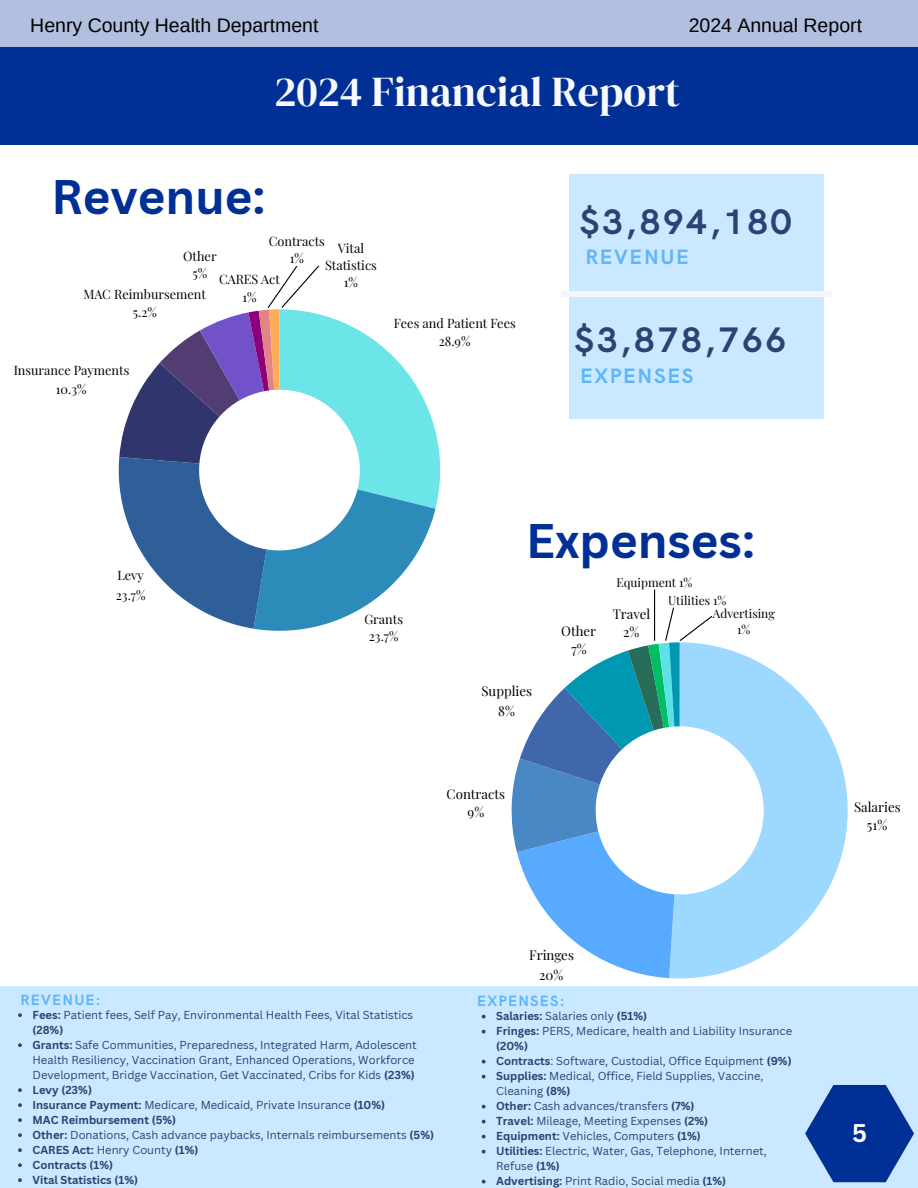
<style>
.page{position:relative;width:918px;height:1188px;background:#fff}
.page>*{position:absolute;margin:0;border:0;box-sizing:border-box;transform-origin:0 0}
.t1{font:700 47.25px "Canva Sans";color:#002f95}
.t2{font:42px "DM Serif Display";color:#f8f9fc}
.t3{font:700 35.55px "HK Grotesk";letter-spacing:.08em;color:#274472}
.t4{font:700 24.9px "Canva Sans";color:#fff}
.t5{font:700 20.85px "HK Grotesk";letter-spacing:.08em;color:#5cb6f9}
.t6{font:19.5px "Arimo";color:#000}
.t7{font:700 15px "HK Grotesk";letter-spacing:.08em;color:#5cb6f9}
.t8{font:13.35px/18px "Playfair Display";color:#000;text-align:center}
.t9{font:12.75px/17px "Playfair Display";color:#000;text-align:center}
.t10{font:12px/16px "Playfair Display";color:#000;text-align:center}
.t11{font:11.25px/15px "Canva Sans";color:#274472}
.t12{font:700 11.25px "Canva Sans";color:#274472}
.s1{font-weight:400}
.s2{font-weight:700}
</style>
<div class="page">
<div style="left:0;top:986px;width:918px;height:202px;background:#cae8ff"></div>
<svg style="left:805px;top:1085px;width:109px;height:97px"></svg>
<div style="left:0;top:0;width:918px;height:48px;background:#b1c0df"></div>
<div style="left:0;top:48px;width:918px;height:97px;background:#002f95"></div>
<div style="left:569px;top:175px;width:254px;height:244px;background:#cae8ff"></div>
<div style="left:561px;top:291px;width:270px;height:6px;background:#f4f6fc"></div>
<svg style="left:482px;top:1015px;width:4px;height:3px"></svg>
<svg style="left:482px;top:1030px;width:4px;height:3px"></svg>
<svg style="left:482px;top:1060px;width:4px;height:3px"></svg>
<svg style="left:482px;top:1075px;width:4px;height:3px"></svg>
<svg style="left:482px;top:1105px;width:4px;height:3px"></svg>
<svg style="left:482px;top:1120px;width:4px;height:3px"></svg>
<svg style="left:482px;top:1135px;width:4px;height:3px"></svg>
<svg style="left:482px;top:1150px;width:4px;height:3px"></svg>
<svg style="left:482px;top:1180px;width:4px;height:4px"></svg>
<svg style="left:714px;top:646px;width:134px;height:329px;fill:#9dd8ff"></svg>
<svg style="left:18px;top:1013px;width:4px;height:4px"></svg>
<svg style="left:18px;top:1043px;width:4px;height:4px"></svg>
<svg style="left:18px;top:1088px;width:4px;height:4px"></svg>
<svg style="left:18px;top:1103px;width:4px;height:4px"></svg>
<svg style="left:18px;top:1118px;width:4px;height:4px"></svg>
<svg style="left:18px;top:1133px;width:4px;height:4px"></svg>
<svg style="left:18px;top:1148px;width:4px;height:4px"></svg>
<svg style="left:18px;top:1163px;width:4px;height:4px"></svg>
<svg style="left:18px;top:1178px;width:4px;height:4px"></svg>
<svg style="left:119px;top:265px;width:321px;height:366px"></svg>
<svg style="left:511px;top:606px;width:203px;height:372px"></svg>
<hr style="left:654px;top:590px;width:1px;height:51px;background:#000">
<h5 class="t6" style="left:30px;top:14px;width:290px">Henry County Health Department</h5>
<h2 class="t6" style="left:689px;top:14px;width:175px">2024 Annual Report</h2>
<h4 class="t2" style="left:274px;top:63px;width:408px">2024 Financial Report</h4>
<p class="t1" style="left:51px;top:163px;width:215px">Revenue:</p>
<p class="t9" style="left:269px;top:232px;width:58px">Contracts<br>1%</p>
<p class="t9" style="left:183px;top:247px;width:35px">Other<br>5%</p>
<p class="t9" style="left:325px;top:239px;width:53px">Vital<br>Statistics<br>1%</p>
<p class="t9" style="left:219px;top:270px;width:62px;line-height:17.7px">CARES Act<br>1%</p>
<p class="t9" style="left:83px;top:285px;width:124px;line-height:17.7px">MAC Reimbursement<br>5.2%</p>
<p class="t9" style="left:14px;top:360px;width:117px;line-height:19.2px">Insurance Payments<br>10.3%</p>
<p class="t9" style="left:394px;top:314px;width:123px;line-height:17.7px">Fees and Patient Fees<br>28.9%</p>
<h1 class="t3" style="left:580px;top:202px;width:213px">$3,894,180</h1>
<p class="t5" style="left:585px;top:246px;width:105px">REVENUE</p>
<h3 class="t3" style="left:575px;top:320px;width:213px">$3,878,766</h3>
<h3 class="t5" style="left:580px;top:365px;width:115px">EXPENSES</h3>
<p class="t9" style="left:116px;top:565px;width:31px;line-height:19.2px;text-align:left">Levy<br>23.7%</p>
<p class="t9" style="left:364px;top:610px;width:40px">Grants<br>23.7%</p>
<p class="t1" style="left:526px;top:508px;width:230px">Expenses:</p>
<p class="t8" style="left:561px;top:621px;width:36px">Other<br>7%</p>
<p class="t10" style="left:617px;top:574px;width:77px">Equipment 1%</p>
<h6 class="t10" style="left:668px;top:592px;width:60px">Utilities 1%</h6>
<p class="t10" style="left:713px;top:605px;width:63px">Advertising<br>1%</p>
<p class="t8" style="left:613px;top:605px;width:39px">Travel<br>2%</p>
<p class="t8" style="left:481px;top:680px;width:52px;line-height:20.1px">Supplies<br>8%</p>
<p class="t8" style="left:447px;top:784px;width:60px">Contracts<br>9%</p>
<p class="t8" style="left:529px;top:944px;width:46px;line-height:20.1px">Fringes<br>20%</p>
<p class="t7" style="left:20px;top:991px;width:82px">REVENUE:</p>
<h4 class="t7" style="left:477px;top:993px;width:89px">EXPENSES:</h4>
<p class="t12" style="left:496px;top:1008px;width:153px">Salaries: <span class="s1">Salaries only</span> (51%)</p>
<p class="t11" style="left:496px;top:1024px;width:298px"><span class="s2">Fringes:</span> PERS, Medicare, health and Liability Insurance <span class="s2">(20%)</span></p>
<p class="t11" style="left:496px;top:1054px;width:297px"><span class="s2">Contracts</span>: Software, Custodial, Office Equipment <span class="s2">(9%)</span></p>
<p class="t11" style="left:496px;top:1069px;width:269px"><span class="s2">Supplies:</span> Medical, Office, Field Supplies, Vaccine,<br>Cleaning <span class="s2">(8%)</span></p>
<p class="t11" style="left:496px;top:1099px;width:200px"><span class="s2">Other:</span> Cash advances/transfers <span class="s2">(7%)</span></p>
<p class="t11" style="left:496px;top:1114px;width:213px"><span class="s2">Travel:</span> Mileage, Meeting Expenses <span class="s2">(2%)</span></p>
<h1 class="t11" style="left:496px;top:1129px;width:206px"><span class="s2">Equipment:</span> Vehicles, Computers <span class="s2">(1%)</span></h1>
<p class="t11" style="left:496px;top:1144px;width:272px"><span class="s2">Utilities:</span> Electric, Water, Gas, Telephone, Internet,<br>Refuse <span class="s2">(1%)</span></p>
<p class="t11" style="left:496px;top:1174px;width:231px"><span class="s2">Advertising:</span> Print Radio, Social media <span class="s2">(1%)</span></p>
<p class="t11" style="left:33px;top:1007px;width:382px"><span class="s2">Fees:</span> Patient fees, Self Pay, Environmental Health Fees, Vital Statistics <span class="s2">(28%)</span></p>
<p class="t11" style="left:33px;top:1037px;width:386px"><span class="s2">Grants:</span> Safe Communities, Preparedness, Integrated Harm, Adolescent<br>Health Resiliency, Vaccination Grant, Enhanced Operations, Workforce<br>Development, Bridge Vaccination, Get Vaccinated, Cribs for Kids <span class="s2">(23%)</span></p>
<p class="t12" style="left:33px;top:1082px;width:61px">Levy (23%)</p>
<h6 class="t11" style="left:33px;top:1097px;width:354px"><span class="s2">Insurance Payment:</span> Medicare, Medicaid, Private Insurance <span class="s2">(10%)</span></h6>
<p class="t12" style="left:33px;top:1112px;width:145px">MAC Reimbursement (5%)</p>
<p class="t11" style="left:33px;top:1127px;width:403px"><span class="s2">Other:</span> Donations, Cash advance paybacks, Internals reimbursements <span class="s2">(5%)</span></p>
<p class="t12" style="left:33px;top:1142px;width:168px">CARES Act: <span class="s1">Henry County</span> (1%)</p>
<p class="t12" style="left:33px;top:1157px;width:82px">Contracts (1%)</p>
<p class="t12" style="left:33px;top:1172px;width:107px">Vital Statistics (1%)</p>
<p class="t8" style="left:854px;top:798px;width:48px">Salaries<br>51%</p>
<h5 class="t4" style="left:852px;top:1116px;width:16px">5</h5>
</div>
